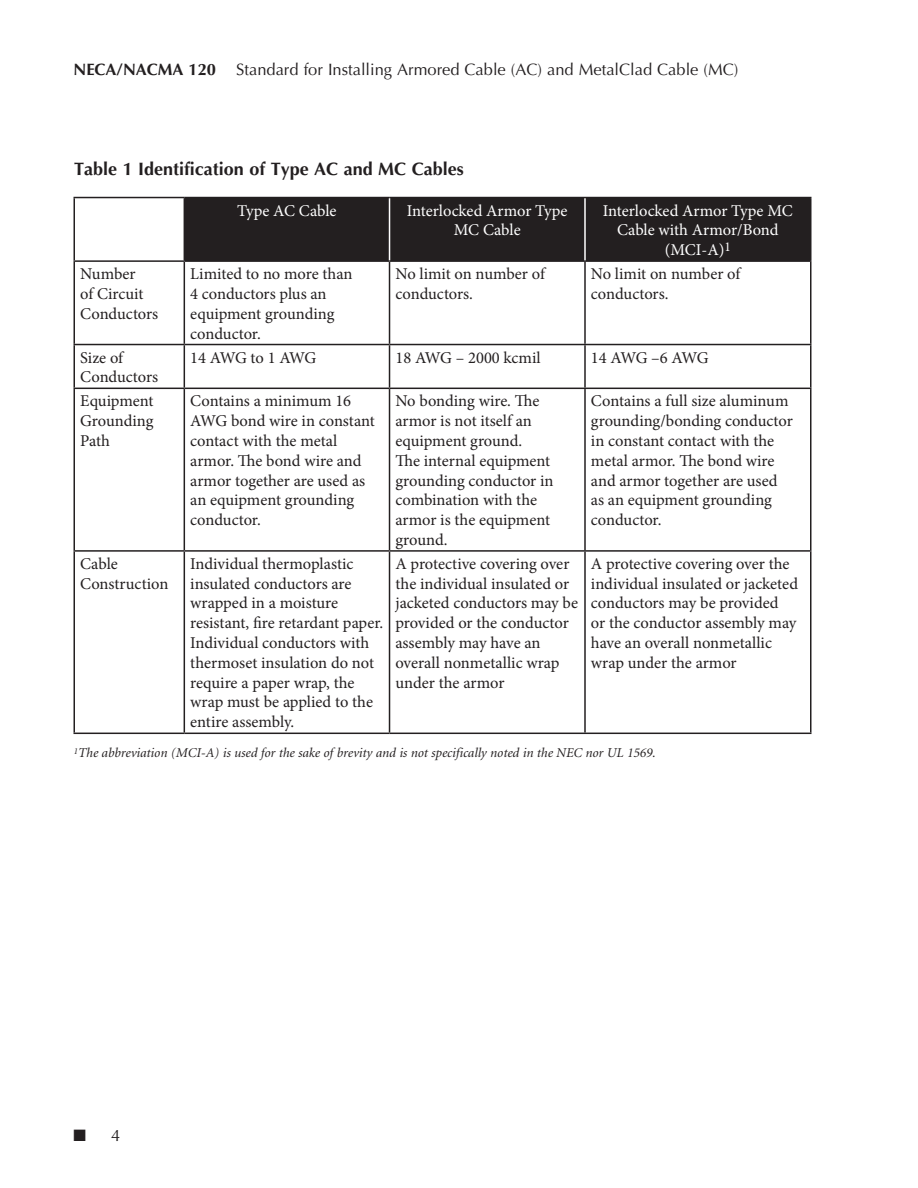
<style>
.page{position:relative;width:918px;height:1188px;background:#fff}
.page>*{position:absolute;margin:0;border:0;box-sizing:border-box;transform-origin:0 0}
.Subheads{font:700 18px "Optima LT Std";color:#231f20}
.t1{font:16.5px/19.8px "Minion Pro";letter-spacing:-.005em;color:#231f20}
.t2{font:16.5px/19.8px "Minion Pro";letter-spacing:-.005em;color:#fff;text-align:center}
.t3{font:16.5px "Optima LT Std";color:#231f20}
.t4{font:16.5px "Minion Pro";letter-spacing:-.035em;color:#231f20}
.Note{font:italic 13.5px "Minion";color:#231f20}
.s1{font-weight:700}
</style>
<div class="page">
<div style="left:185px;top:198px;width:625px;height:62px;background:#231f20"></div>
<hr style="left:74px;top:262px;width:1px;height:82px;background:#231f20">
<hr style="left:184px;top:262px;width:1px;height:82px;background:#231f20">
<hr style="left:389px;top:262px;width:1px;height:82px;background:#231f20">
<hr style="left:584px;top:262px;width:2px;height:82px;background:#231f20">
<hr style="left:810px;top:262px;width:2px;height:82px;background:#231f20">
<hr style="left:74px;top:344px;width:110px;height:1px;background:#231f20">
<hr style="left:74px;top:345px;width:1px;height:43px;background:#231f20">
<hr style="left:184px;top:344px;width:206px;height:1px;background:#231f20">
<hr style="left:184px;top:345px;width:1px;height:43px;background:#231f20">
<hr style="left:390px;top:344px;width:195px;height:1px;background:#231f20">
<hr style="left:389px;top:345px;width:1px;height:43px;background:#231f20">
<hr style="left:585px;top:344px;width:227px;height:1px;background:#231f20">
<hr style="left:584px;top:345px;width:2px;height:43px;background:#231f20">
<hr style="left:810px;top:345px;width:2px;height:43px;background:#231f20">
<hr style="left:74px;top:388px;width:110px;height:1px;background:#231f20">
<hr style="left:74px;top:389px;width:1px;height:161px;background:#231f20">
<hr style="left:184px;top:388px;width:206px;height:1px;background:#231f20">
<hr style="left:184px;top:389px;width:1px;height:161px;background:#231f20">
<hr style="left:390px;top:388px;width:195px;height:1px;background:#231f20">
<hr style="left:389px;top:389px;width:1px;height:161px;background:#231f20">
<hr style="left:585px;top:388px;width:227px;height:1px;background:#231f20">
<hr style="left:584px;top:389px;width:2px;height:161px;background:#231f20">
<hr style="left:810px;top:389px;width:2px;height:161px;background:#231f20">
<hr style="left:74px;top:550px;width:110px;height:2px;background:#231f20">
<hr style="left:74px;top:552px;width:1px;height:181px;background:#231f20">
<hr style="left:184px;top:550px;width:206px;height:2px;background:#231f20">
<hr style="left:184px;top:552px;width:1px;height:181px;background:#231f20">
<hr style="left:390px;top:550px;width:195px;height:2px;background:#231f20">
<hr style="left:389px;top:552px;width:1px;height:181px;background:#231f20">
<hr style="left:585px;top:550px;width:227px;height:2px;background:#231f20">
<hr style="left:584px;top:552px;width:2px;height:181px;background:#231f20">
<hr style="left:810px;top:552px;width:2px;height:181px;background:#231f20">
<hr style="left:74px;top:733px;width:110px;height:1px;background:#231f20">
<hr style="left:184px;top:733px;width:206px;height:1px;background:#231f20">
<hr style="left:390px;top:733px;width:195px;height:1px;background:#231f20">
<hr style="left:585px;top:733px;width:227px;height:1px;background:#231f20">
<hr style="left:74px;top:197px;width:110px;height:1px;background:#231f20">
<hr style="left:184px;top:197px;width:206px;height:1px;background:#231f20">
<hr style="left:390px;top:197px;width:195px;height:1px;background:#231f20">
<hr style="left:585px;top:197px;width:227px;height:1px;background:#231f20">
<hr style="left:74px;top:260px;width:110px;height:2px;background:#231f20">
<hr style="left:184px;top:260px;width:206px;height:2px;background:#231f20">
<hr style="left:390px;top:260px;width:195px;height:2px;background:#231f20">
<hr style="left:585px;top:260px;width:227px;height:2px;background:#231f20">
<hr style="left:389px;top:198px;width:1px;height:62px;background:#fff">
<hr style="left:584px;top:198px;width:2px;height:62px;background:#fff">
<hr style="left:810px;top:198px;width:2px;height:62px;background:#231f20">
<hr style="left:74px;top:198px;width:1px;height:62px;background:#231f20">
<hr style="left:184px;top:198px;width:1px;height:62px;background:#231f20">
<p class="t3" style="left:74px;top:60px;width:666px"><span class="s1">NECA/NACMA 120</span> Standard for Installing Armored Cable (AC) and MetalClad Cable (MC)</p>
<p class="Subheads" style="left:74px;top:159px;width:391px">Table 1 Identification of Type AC and MC Cables</p>
<p class="t2" style="left:237px;top:200px;width:101px">Type AC Cable</p>
<p class="t2" style="left:407px;top:200px;width:162px">Interlocked Armor Type<br>MC Cable</p>
<p class="t2" style="left:603px;top:200px;width:192px">Interlocked Armor Type MC<br>Cable with Armor/Bond</p>
<p class="t2" style="left:665px;top:240px;width:68px">(MCI-A)<sup>1</sup></p>
<p class="t1" style="left:80px;top:264px;width:79px">Number<br>of Circuit<br>Conductors</p>
<p class="t1" style="left:190px;top:264px;width:164px">Limited to no more than<br>4 conductors plus an equipment grounding conductor.</p>
<p class="t1" style="left:396px;top:264px;width:151px">No limit on number of conductors.</p>
<p class="t1" style="left:591px;top:264px;width:151px">No limit on number of conductors.</p>
<p class="t1" style="left:80px;top:347px;width:79px">Size of<br>Conductors</p>
<p class="t4" style="left:190px;top:346px;width:128px">14 AWG to 1 AWG</p>
<p class="t1" style="left:395px;top:347px;width:147px">18 AWG – 2000 kcmil</p>
<p class="t1" style="left:591px;top:347px;width:119px">14 AWG –6 AWG</p>
<p class="t1" style="left:80px;top:391px;width:75px;text-align:justify">Equipment Grounding Path</p>
<p class="t1" style="left:190px;top:391px;width:186px">Contains a minimum 16<br>AWG bond wire in constant contact with the metal armor. The bond wire and armor together are used as an equipment grounding conductor.</p>
<p class="t1" style="left:395px;top:391px;width:160px">No bonding wire. The armor is not itself an equipment ground.<br>The internal equipment grounding conductor in combination with the armor is the equipment ground.</p>
<p class="t1" style="left:591px;top:391px;width:203px">Contains a full size aluminum grounding/bonding conductor in constant contact with the metal armor. The bond wire and armor together are used as an equipment grounding conductor.</p>
<p class="t1" style="left:80px;top:554px;width:90px">Cable<br>Construction</p>
<p class="t1" style="left:190px;top:554px;width:194px">Individual thermoplastic insulated conductors are wrapped in a moisture resistant, fire retardant paper.<br>Individual conductors with thermoset insulation do not require a paper wrap, the wrap must be applied to the entire assembly.</p>
<p class="t1" style="left:395px;top:554px;width:184px">A protective covering over the individual insulated or jacketed conductors may be provided or the conductor assembly may have an overall nonmetallic wrap under the armor</p>
<p class="t1" style="left:591px;top:554px;width:209px">A protective covering over the individual insulated or jacketed conductors may be provided<br>or the conductor assembly may have an overall nonmetallic wrap under the armor</p>
<p class="Note" style="left:74px;top:746px;width:583px"><sup>1</sup>The abbreviation (MCI-A) is used for the sake of brevity and is not specifically noted in the NEC nor UL 1569.</p>
<p class="t3" style="left:74px;top:1125px;width:48px">■ 4</p>
</div>
